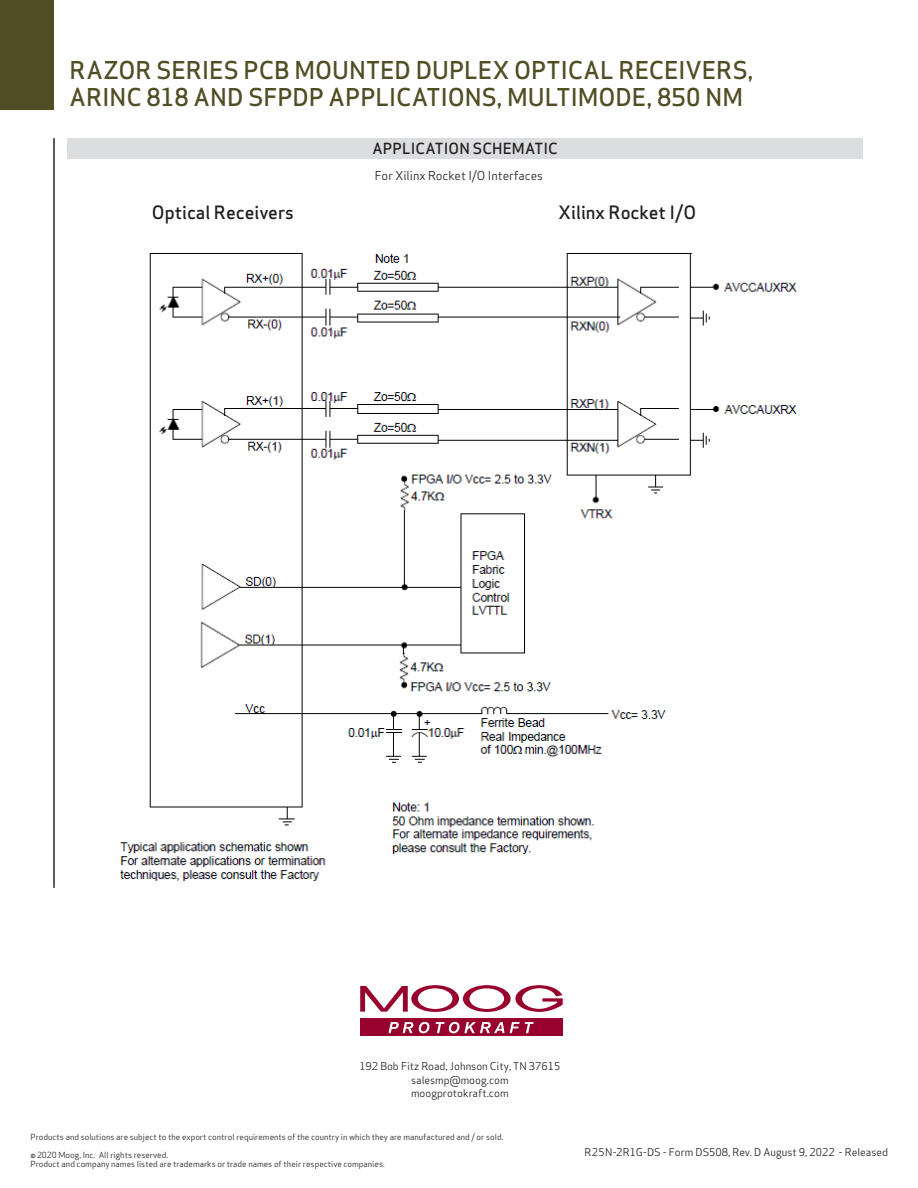
<style>
.page{position:relative;width:918px;height:1188px;background:#fff}
.page>*{position:absolute;margin:0;border:0;box-sizing:border-box;transform-origin:0 0}
.t1{font:500 24px/27px "Apex Sans";color:#514e25}
.t2{font:500 18px "Apex Sans";color:#231f20}
.t3{font:500 15px "Apex Sans";letter-spacing:.005em;color:#231f20}
.t4{font:12px "Apex Sans";color:#231f20}
.t5{font:10.5px "Apex Sans";color:#231f20}
.t6{font:8.25px "Apex Sans";color:#231f20}
</style>
<div class="page">
<hr style="left:53px;top:138px;width:2px;height:750px;background:#514e25">
<hr style="left:54px;top:138px;width:1px;height:750px;background:#231f20">
<div style="left:0;top:0;width:53px;height:109px;background:#514e25"></div>
<div style="left:67px;top:138px;width:796px;height:20px;background:#dcdddf"></div>
<img style="left:119px;top:253px;width:678px;height:628px">
<div style="left:360px;top:1019px;width:203px;height:17px;background:#98002e"></div>
<svg style="left:360px;top:985px;width:203px;height:27px"></svg>
<svg style="left:389px;top:1022px;width:24px;height:11px"></svg>
<svg style="left:419px;top:1022px;width:11px;height:11px"></svg>
<svg style="left:436px;top:1022px;width:98px;height:11px"></svg>
<p class="t1" style="left:70px;top:54px;width:685px">RAZOR SERIES PCB MOUNTED DUPLEX OPTICAL RECEIVERS,<br>ARINC 818 AND SFPDP APPLICATIONS, MULTIMODE, 850 NM</p>
<p class="t3" style="left:372px;top:135px;width:187px">APPLICATION SCHEMATIC</p>
<p class="t4" style="left:375px;top:165px;width:170px">For Xilinx Rocket I/O Interfaces</p>
<p class="t2" style="left:152px;top:197px;width:144px">Optical Receivers</p>
<p class="t2" style="left:559px;top:197px;width:139px">Xilinx Rocket I/O</p>
<p class="t5" style="left:359px;top:1058px;width:202px">192 Bob Fitz Road, Johnson City, TN 37615</p>
<p class="t5" style="left:411px;top:1071px;width:99px">salesmp@moog.com</p>
<p class="t5" style="left:411px;top:1085px;width:99px">moogprotokraft.com</p>
<p class="t6" style="left:31px;top:1130px;width:474px">Products and solutions are subject to the export control requirements of the country in which they are manufactured and / or sold.</p>
<p class="t6" style="left:31px;top:1148px;width:139px">©2020 Moog, Inc. All rights reserved.</p>
<p class="t6" style="left:31px;top:1157px;width:356px">Product and company names listed are trademarks or trade names of their respective companies.</p>
<p class="t5" style="left:585px;top:1144px;width:305px">R25N-2R1G-DS - Form DS508, Rev. D August 9, 2022 - Released</p>
</div>
